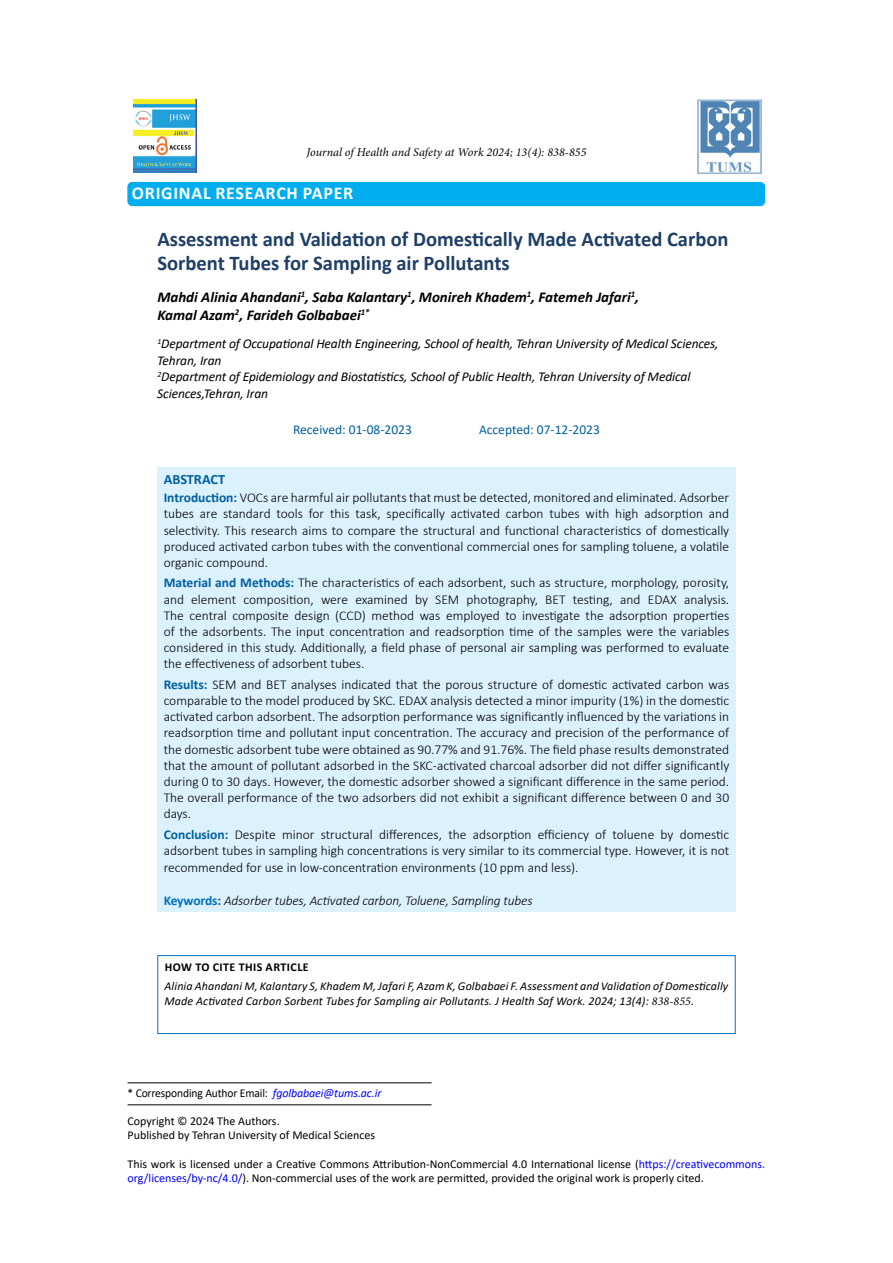
<style>
.page{position:relative;width:893px;height:1263px;background:#fff}
.page>*{position:absolute;margin:0;border:0;box-sizing:border-box;transform-origin:0 0}
.t1{font:700 21px/24px "Calibri";color:#1f3f65}
.t2{font:700 19.5px "Calibri";letter-spacing:.04em;color:#fff}
.t3{font:700 18px "Calibri";letter-spacing:.04em;color:#fff}
.t4{font:italic 700 15px/18px "Calibri";color:#000}
.t5{font:700 14.25px "Calibri";color:#005f9f}
.t6{font:300 13.5px/16.2px "Calibri";color:#000;text-align:justify}
.t7{font:italic 13.5px/16.5px "Calibri";letter-spacing:-.01em;color:#000}
.t8{font:italic 300 13.5px "Calibri";letter-spacing:-.01em;color:#000}
.t9{font:13.5px "Calibri";color:#005f9f}
.t10{font:12px/14.4px "Calibri";color:#000}
.t11{font:italic 12px/14.4px "Calibri";letter-spacing:.01em;color:#000}
.t12{font:italic 12px "Minion Pro";color:#000}
.t13{font:12px "Calibri";color:#000;scale:.96 1}
.t14{font:700 12px "Calibri";letter-spacing:.04em;color:#000}
.s1{font-weight:700;color:#005f9f}
.s2{font-weight:700;font-style:normal;color:#0070c0}
.s3{font-weight:700;font-style:normal;color:#1f3f65}
.s4{font-family:"Minion Pro"}
.s5{font-style:italic;color:#00f}
.s6{color:#00f}
</style>
<div class="page">
<div style="left:157px;top:467px;width:579px;height:444px;background:#dbf1fd"></div>
<div style="left:128px;top:183px;width:636px;height:22px;background:#00aeef;border-radius:4px"></div>
<div style="left:127px;top:182px;width:638px;height:24px;border:2px solid #00aeef;border-radius:4px"></div>
<hr style="left:128px;top:1082px;width:304px;height:1px;background:#000">
<img style="left:133px;top:99px;width:63px;height:73px">
<img style="left:697px;top:99px;width:64px;height:74px">
<hr style="left:128px;top:1104px;width:304px;height:1px;background:#000">
<div style="left:157px;top:955px;width:579px;height:79px;border:1px solid #0070c0"></div>
<p class="t12" style="left:306px;top:144px;width:282px">Journal of Health and Safety at Work 2024; 13(4): 838-855</p>
<h2 class="t2" style="left:165px;top:178px;width:166px">RESEARCH ARTICLE</h2>
<h1 class="t1" style="left:157px;top:227px;width:573px">Assessment and Validation of Domestically Made Activated Carbon<br>Sorbent Tubes for Sampling air Pollutants</h1>
<p class="t4" style="left:157px;top:287px;width:483px">Mahdi Alinia Ahandani<sup>1</sup>, Saba Kalantary<sup>1</sup>, Monireh Khadem<sup>1</sup>, Fatemeh Jafari<sup>1</sup>,<br>Kamal Azam<sup>2</sup>, Farideh Golbabaei<sup>1*</sup></p>
<p class="t7" style="left:157px;top:335px;width:563px"><sup>1</sup>Department of Occupational Health Engineering, School of health, Tehran University of Medical Sciences, Tehran, Iran<br><sup>2</sup>Department of Epidemiology and Biostatistics, School of Public Health, Tehran University of Medical Sciences,Tehran, Iran</p>
<p class="t9" style="left:293px;top:420px;width:120px">Received: 01-08-2023</p>
<p class="t9" style="left:479px;top:420px;width:122px">Accepted: 07-12-2023</p>
<p class="t5" style="left:164px;top:469px;width:63px">ABSTRACT</p>
<p class="t6" style="left:164px;top:489px;width:567px"><span class="s1">Introduction:</span> VOCs are harmful air pollutants that must be detected, monitored and eliminated. Adsorber tubes are standard tools for this task, specifically activated carbon tubes with high adsorption and selectivity. This research aims to compare the structural and functional characteristics of domestically produced activated carbon tubes with the conventional commercial ones for sampling toluene, a volatile organic compound.</p>
<p class="t6" style="left:164px;top:575px;width:567px"><span class="s1">Material and Methods:</span> The characteristics of each adsorbent, such as structure, morphology, porosity, and element composition, were examined by SEM photography, BET testing, and EDAX analysis.<br>The central composite design (CCD) method was employed to investigate the adsorption properties of the adsorbents. The input concentration and readsorption time of the samples were the variables considered in this study. Additionally, a field phase of personal air sampling was performed to evaluate the effectiveness of adsorbent tubes.</p>
<p class="t6" style="left:164px;top:676px;width:567px"><span class="s1">Results:</span> SEM and BET analyses indicated that the porous structure of domestic activated carbon was comparable to the model produced by SKC. EDAX analysis detected a minor impurity (1%) in the domestic activated carbon adsorbent. The adsorption performance was significantly influenced by the variations in readsorption time and pollutant input concentration. The accuracy and precision of the performance of the domestic adsorbent tube were obtained as 90.77% and 91.76%. The field phase results demonstrated that the amount of pollutant adsorbed in the SKC-activated charcoal adsorber did not differ significantly during 0 to 30 days. However, the domestic adsorber showed a significant difference in the same period.<br>The overall performance of the two adsorbers did not exhibit a significant difference between 0 and 30 days.</p>
<p class="t6" style="left:164px;top:826px;width:567px;line-height:16.6px"><span class="s1">Conclusion:</span> Despite minor structural differences, the adsorption efficiency of toluene by domestic adsorbent tubes in sampling high concentrations is very similar to its commercial type. However, it is not recommended for use in low-concentration environments (10 ppm and less).</p>
<p class="t8" style="left:164px;top:892px;width:371px"><span class="s2">Keywords</span><span class="s3">:</span> Adsorber tubes, Activated carbon, Toluene, Sampling tubes</p>
<h3 class="t3" style="left:132px;top:180px;width:223px">ORIGINAL RESEARCH PAPER</h3>
<p class="t14" style="left:165px;top:959px;width:145px">HOW TO CITE THIS ARTICLE</p>
<p class="t11" style="left:165px;top:979px;width:565px">Alinia Ahandani M, Kalantary S, Khadem M, Jafari F, Azam K, Golbabaei F. Assessment and Validation of Domestically<br>Made Activated Carbon Sorbent Tubes for Sampling air Pollutants. J Health Saf Work. 2024; 13(4): <span class="s4">838-855</span>.</p>
<p class="t13" style="left:128px;top:1084px;width:266px">* Corresponding Author Email: <span class="s5">fgolbabaei@tums.ac.ir</span></p>
<p class="t10" style="left:128px;top:1113px;width:249px">Copyright © 2024 The Authors.<br>Published by Tehran University of Medical Sciences</p>
<p class="t10" style="left:128px;top:1156px;width:639px">This work is licensed under a Creative Commons Attribution-NonCommercial 4.0 International license (<span class="s6">https://creativecommons. org/licenses/by-nc/4.0/</span>). Non-commercial uses of the work are permitted, provided the original work is properly cited.</p>
</div>
